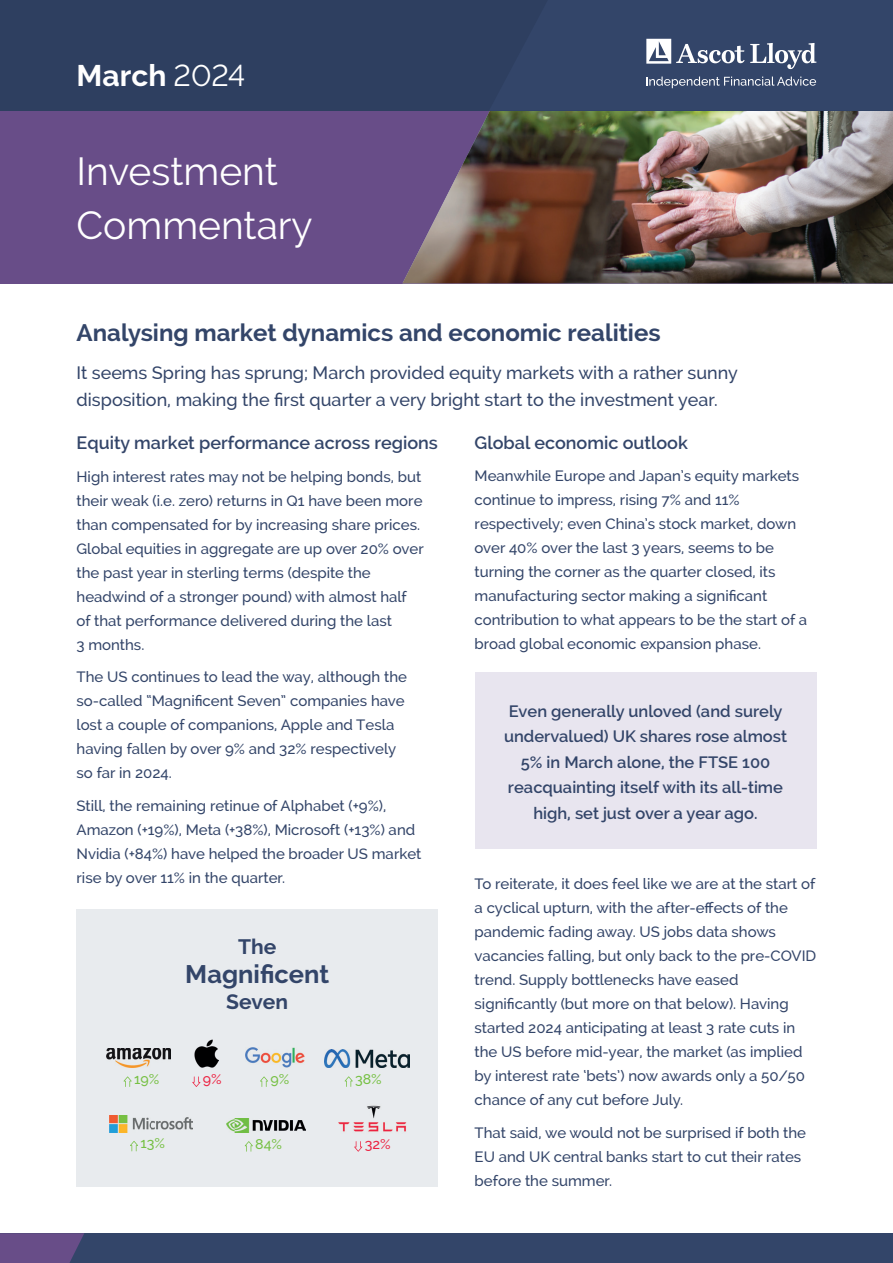
<style>
.page{position:relative;width:893px;height:1263px;background:#fff}
.page>*{position:absolute;margin:0;border:0;box-sizing:border-box;transform-origin:0 0}
.t1{font:39px/54px "Raleway";color:#fff}
.t2{font:700 30px "Raleway";color:#fff}
.t3{font:700 25.5px "Raleway";color:#334569}
.t4{font:700 24px "Raleway";color:#334569}
.t5{font:700 21px "Raleway";color:#334569}
.t6{font:500 18px/27px "Raleway";color:#334569}
.t7{font:600 18px "Raleway";color:#334569}
.t8{font:600 16.5px/25.5px "Raleway";color:#334569;text-align:center}
.t9{font:500 15px/24px "Raleway";color:#334569}
.t10{font:500 14.1px "Raleway";color:#76c043}
.t11{font:500 14.1px "Raleway";color:#ec2443}
.s1{font-weight:400}
</style>
<div class="page">
<div style="left:77px;top:909px;width:361px;height:277px;background:#e8ebee"></div>
<div style="left:0;top:28px;width:893px;height:255px;background:#684d88"></div>
<img style="left:402px;top:111px;width:491px;height:172px">
<div style="left:0;top:0;width:893px;height:111px;background:#2e3f60"></div>
<svg style="left:646px;top:38px;width:171px;height:51px"></svg>
<div style="left:0;top:1233px;width:893px;height:30px;background:#334569"></div>
<svg style="left:0;top:1233px;width:84px;height:30px;background:#634c85"></svg>
<img style="left:195px;top:1039px;width:23px;height:28px">
<svg style="left:192px;top:1076px;width:8px;height:11px"></svg>
<img style="left:245px;top:1047px;width:60px;height:20px">
<svg style="left:260px;top:1076px;width:8px;height:11px"></svg>
<img style="left:107px;top:1048px;width:63px;height:19px">
<svg style="left:124px;top:1076px;width:8px;height:11px"></svg>
<img style="left:325px;top:1050px;width:85px;height:17px">
<svg style="left:345px;top:1076px;width:8px;height:11px"></svg>
<img style="left:110px;top:1115px;width:82px;height:17px">
<svg style="left:130px;top:1141px;width:8px;height:10px"></svg>
<img style="left:226px;top:1118px;width:79px;height:15px">
<svg style="left:245px;top:1141px;width:8px;height:11px"></svg>
<img style="left:338px;top:1105px;width:69px;height:27px">
<svg style="left:354px;top:1141px;width:8px;height:11px"></svg>
<div style="left:475px;top:673px;width:341px;height:176px;background:#e8e5ef"></div>
<h2 class="t2" style="left:77px;top:58px;width:170px">March <span class="s1">2024</span></h2>
<h1 class="t1" style="left:77px;top:144px;width:238px">Investment<br>Commentary</h1>
<h3 class="t4" style="left:77px;top:318px;width:586px">Analysing market dynamics and economic realities</h3>
<p class="t6" style="left:77px;top:359px;width:663px">It seems Spring has sprung; March provided equity markets with a rather sunny disposition, making the first quarter a very bright start to the investment year.</p>
<p class="t7" style="left:77px;top:432px;width:363px">Equity market performance across regions</p>
<p class="t9" style="left:77px;top:464px;width:349px">High interest rates may not be helping bonds, but their weak (i.e. zero) returns in Q1 have been more than compensated for by increasing share prices.<br>Global equities in aggregate are up over 20% over the past year in sterling terms (despite the headwind of a stronger pound) with almost half of that performance delivered during the last<br>3 months.</p>
<p class="t9" style="left:77px;top:665px;width:332px">The US continues to lead the way, although the so-called “Magnificent Seven” companies have lost a couple of companions, Apple and Tesla having fallen by over 9% and 32% respectively so far in 2024.</p>
<p class="t9" style="left:77px;top:793px;width:346px">Still, the remaining retinue of Alphabet (+9%), Amazon (+19%), Meta (+38%), Microsoft (+13%) and Nvidia (+84%) have helped the broader US market rise by over 11% in the quarter.</p>
<h3 class="t5" style="left:238px;top:935px;width:40px">The</h3>
<h3 class="t3" style="left:185px;top:959px;width:145px">Magnificent</h3>
<h3 class="t5" style="left:226px;top:990px;width:63px">Seven</h3>
<p class="t10" style="left:134px;top:1071px;width:27px">19%</p>
<p class="t11" style="left:203px;top:1071px;width:20px">9%</p>
<p class="t10" style="left:270px;top:1071px;width:20px">9%</p>
<p class="t10" style="left:355px;top:1071px;width:28px">38%</p>
<p class="t10" style="left:140px;top:1135px;width:26px">13%</p>
<p class="t10" style="left:255px;top:1135px;width:28px">84%</p>
<p class="t11" style="left:365px;top:1135px;width:27px">32%</p>
<p class="t7" style="left:475px;top:432px;width:215px">Global economic outlook</p>
<p class="t9" style="left:475px;top:464px;width:334px">Meanwhile Europe and Japan’s equity markets continue to impress, rising 7% and 11% respectively; even China’s stock market, down over 40% over the last 3 years, seems to be turning the corner as the quarter closed, its manufacturing sector making a significant contribution to what appears to be the start of a broad global economic expansion phase.</p>
<p class="t8" style="left:504px;top:698px;width:284px">Even generally unloved (and surely undervalued) UK shares rose almost 5% in March alone, the FTSE 100 reacquainting itself with its all-time high, set just over a year ago.</p>
<p class="t9" style="left:475px;top:872px;width:343px">To reiterate, it does feel like we are at the start of a cyclical upturn, with the after-effects of the pandemic fading away. US jobs data shows vacancies falling, but only back to the pre-COVID trend. Supply bottlenecks have eased significantly (but more on that below). Having started 2024 anticipating at least 3 rate cuts in the US before mid-year, the market (as implied by interest rate ‘bets’) now awards only a 50/50 chance of any cut before July.</p>
<p class="t9" style="left:475px;top:1120px;width:333px">That said, we would not be surprised if both the<br>EU and UK central banks start to cut their rates before the summer.</p>
</div>
